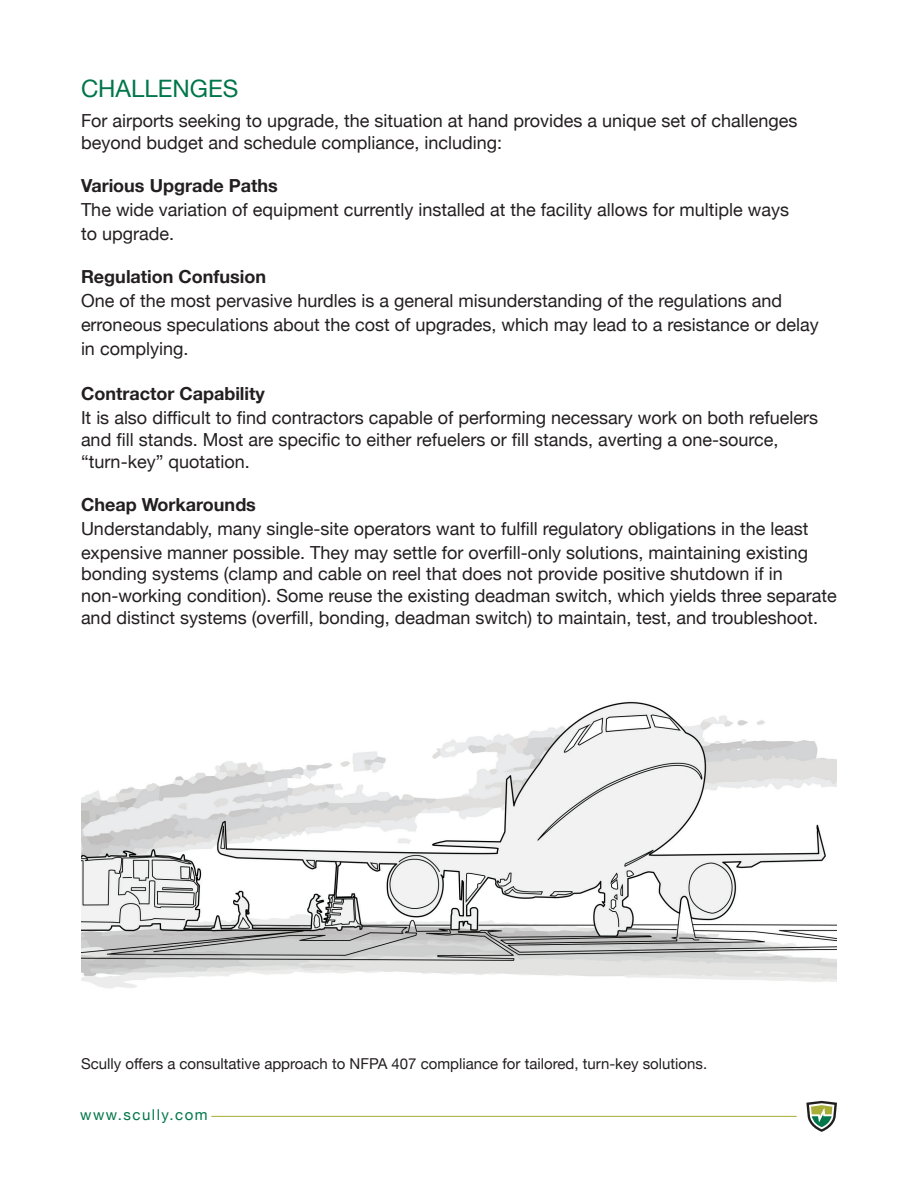
<style>
.page{position:relative;width:918px;height:1188px;background:#fff}
.page>*{position:absolute;margin:0;border:0;box-sizing:border-box;transform-origin:0 0}
.t1{font:24px "Helvetica Neue";color:#00764a}
.t2{font:18px/21.6px "Helvetica Neue";color:#231f20}
.t3{font:700 18px "Helvetica Neue";color:#231f20}
.t4{font:15px "Helvetica Neue";color:#231f20}
.t5{font:15px "Helvetica Neue";letter-spacing:.1em;color:#00764a}
</style>
<div class="page">
<svg style="left:806px;top:1101px;width:31px;height:31px"></svg>
<hr style="left:211px;top:1116px;width:586px;height:1px;background:#a7ad37">
<img style="left:81px;top:701px;width:756px;height:288px">
<h1 class="t1" style="left:81px;top:71px;width:159px">CHALLENGES</h1>
<p class="t2" style="left:81px;top:111px;width:718px">For airports seeking to upgrade, the situation at hand provides a unique set of challenges beyond budget and schedule compliance, including:</p>
<p class="t3" style="left:81px;top:171px;width:198px">Various Upgrade Paths</p>
<p class="t2" style="left:81px;top:198px;width:710px;line-height:24px">The wide variation of equipment currently installed at the facility allows for multiple ways to upgrade.</p>
<p class="t3" style="left:81px;top:262px;width:187px">Regulation Confusion</p>
<p class="t2" style="left:81px;top:290px;width:739px;line-height:24px">One of the most pervasive hurdles is a general misunderstanding of the regulations and erroneous speculations about the cost of upgrades, which may lead to a resistance or delay in complying.</p>
<p class="t3" style="left:81px;top:380px;width:185px">Contractor Capability</p>
<p class="t2" style="left:81px;top:408px;width:739px">It is also difficult to find contractors capable of performing necessary work on both refuelers and fill stands. Most are specific to either refuelers or fill stands, averting a one-source, “turn-key” quotation.</p>
<p class="t3" style="left:81px;top:490px;width:176px">Cheap Workarounds</p>
<p class="t2" style="left:81px;top:518px;width:729px;line-height:24px">Understandably, many single-site operators want to fulfill regulatory obligations in the least expensive manner possible. They may settle for overfill-only solutions, maintaining existing</p>
<p class="t2" style="left:81px;top:564px;width:757px">bonding systems (clamp and cable on reel that does not provide positive shutdown if in non-working condition). Some reuse the existing deadman switch, which yields three separate and distinct systems (overfill, bonding, deadman switch) to maintain, test, and troubleshoot.</p>
<p class="t4" style="left:81px;top:1053px;width:628px">Scully offers a consultative approach to NFPA 407 compliance for tailored, turn-key solutions.</p>
<p class="t5" style="left:80px;top:1104px;width:129px">www.scully.com</p>
</div>
